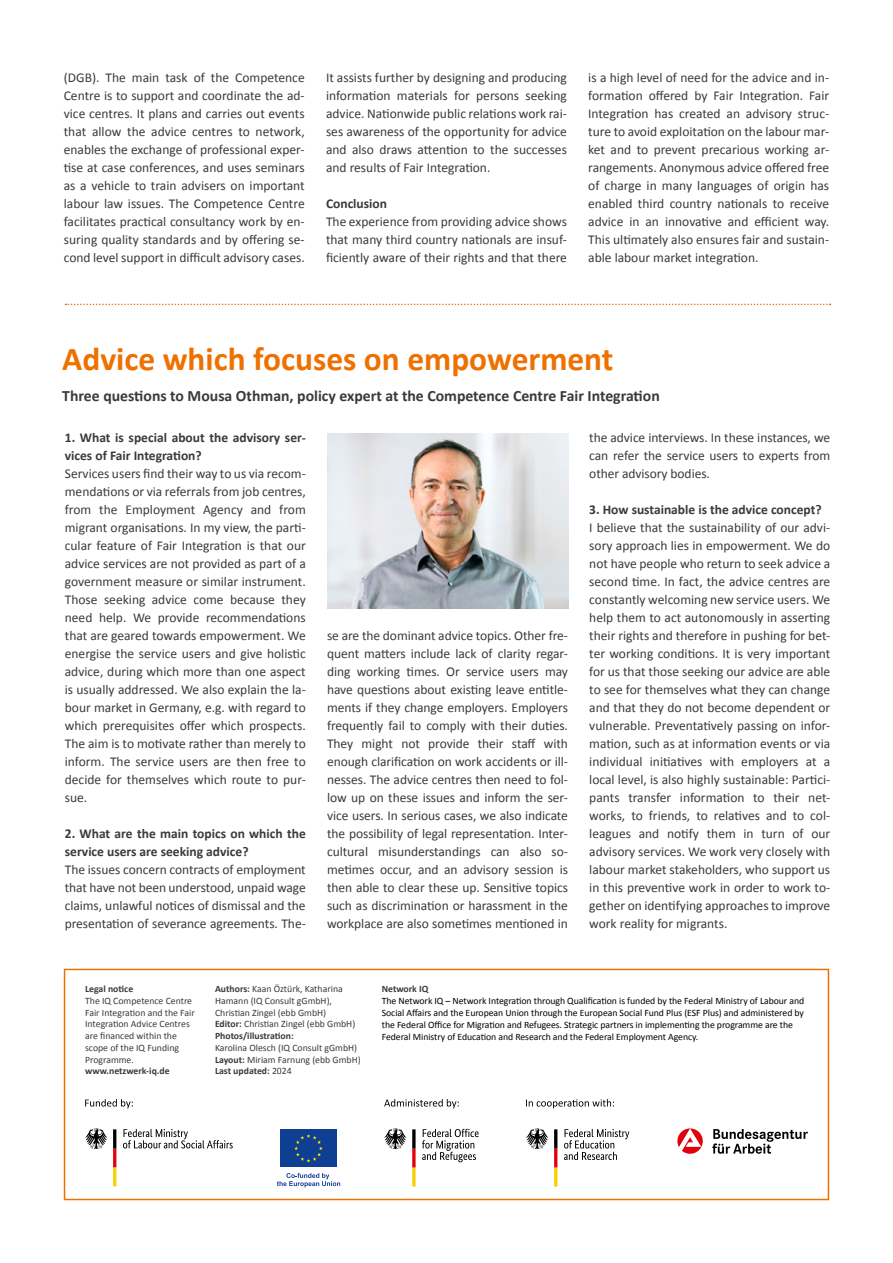
<style>
.page{position:relative;width:893px;height:1263px;background:#fff}
.page>*{position:absolute;margin:0;border:0;box-sizing:border-box;transform-origin:0 0}
.t1{font:700 33.3px "Calibri";color:#ee7100}
.fließtext{font:700 15.75px "Calibri";color:#3a3a39}
.fliesstext{font:13.5px/18px "Calibri";letter-spacing:-.005em;color:#3a3a39;text-align:justify}
.fließtext-2{font:13.5px/18px "Calibri";color:#3a3a39;text-align:justify}
.Interview_frage{font:700 13.5px/18px "Calibri";color:#3a3a39}
.fließtext-3{font:700 13.5px "Calibri";color:#3a3a39}
.Fördersatz{font:9.75px/12px "Calibri";letter-spacing:-.005em;color:#000}
.Fotonachweiß{font:9.75px/11.7px "Calibri";color:#3a3a39}
.Fotonachweiß-2{font:700 9.75px "Calibri";color:#3a3a39}
.s1{font-weight:700}
.s2{font-weight:400}
</style>
<div class="page">
<div style="left:64px;top:969px;width:765px;height:231px;background:#fff;border:2px solid #ee7100"></div>
<img style="left:327px;top:433px;width:241px;height:176px">
<svg style="left:65px;top:304px;width:765px;height:1px"></svg>
<svg style="left:712px;top:1129px;width:96px;height:25px"></svg>
<svg style="left:677px;top:1128px;width:26px;height:26px"></svg>
<svg style="left:422px;top:1129px;width:57px;height:33px"></svg>
<svg style="left:384px;top:1128px;width:22px;height:21px"></svg>
<svg style="left:412px;top:1129px;width:4px;height:57px"></svg>
<svg style="left:384px;top:1099px;width:75px;height:9px"></svg>
<svg style="left:526px;top:1099px;width:88px;height:9px"></svg>
<div style="left:280px;top:1129px;width:57px;height:38px;background:#0f3f93"></div>
<svg style="left:294px;top:1134px;width:29px;height:28px"></svg>
<svg style="left:277px;top:1173px;width:63px;height:14px"></svg>
<svg style="left:85px;top:1099px;width:48px;height:9px"></svg>
<svg style="left:123px;top:1129px;width:110px;height:19px"></svg>
<svg style="left:85px;top:1128px;width:22px;height:21px"></svg>
<svg style="left:113px;top:1129px;width:3px;height:57px"></svg>
<svg style="left:554px;top:1129px;width:3px;height:57px"></svg>
<svg style="left:526px;top:1128px;width:22px;height:21px"></svg>
<svg style="left:564px;top:1129px;width:65px;height:31px"></svg>
<p class="fließtext-2" style="left:64px;top:68px;width:242px">(DGB). The main task of the Competence Centre is to support and coordinate the ad&shy;vice centres. It plans and carries out events that allow the advice centres to network, enables the exchange of professional exper&shy;tise at case conferences, and uses seminars as a vehicle to train advisers on important labour law issues. The Competence Centre facilitates practical consultancy work by en&shy;suring quality standards and by offering se&shy;cond level support in difficult advisory cases.</p>
<p class="fließtext-2" style="left:326px;top:68px;width:242px">It assists further by designing and producing information materials for persons seeking advice. Nationwide public relations work rai&shy;ses awareness of the opportunity for advice and also draws attention to the successes and results of Fair Integration.</p>
<p class="fließtext-3" style="left:326px;top:194px;width:63px">Conclusion</p>
<p class="fließtext-2" style="left:326px;top:212px;width:242px">The experience from providing advice shows that many third country nationals are insuf&shy;ficiently aware of their rights and that there</p>
<p class="fließtext-2" style="left:588px;top:68px;width:242px">is a high level of need for the advice and in&shy;formation offered by Fair Integration. Fair Integration has created an advisory struc&shy;ture to avoid exploitation on the labour mar&shy;ket and to prevent precarious working ar&shy;rangements. Anonymous advice offered free of charge in many languages of origin has enabled third country nationals to receive advice in an innovative and efficient way.<br>This ultimately also ensures fair and sustain&shy;able labour market integration.</p>
<p class="t1" style="left:62px;top:336px;width:553px">Advice which focuses on empowerment</p>
<p class="fließtext" style="left:62px;top:385px;width:599px">Three questions to Mousa Othman, policy expert at the Competence Centre Fair Integration</p>
<p class="Interview_frage" style="left:65px;top:428px;width:242px">1. What is special about the advisory ser&shy;vices of Fair Integration?</p>
<p class="fliesstext" style="left:65px;top:464px;width:242px">Services users find their way to us via recom&shy;mendations or via referrals from job centres, from the Employment Agency and from migrant organisations. In my view, the parti&shy;cular feature of Fair Integration is that our advice services are not provided as part of a government measure or similar instrument.<br>Those seeking advice come because they need help. We provide recommendations that are geared towards empowerment. We energise the service users and give holistic advice, during which more than one aspect is usually addressed. We also explain the la&shy;bour market in Germany, e.g. with regard to which prerequisites offer which prospects.<br>The aim is to motivate rather than merely to inform. The service users are then free to decide for themselves which route to pur&shy;sue.</p>
<p class="Interview_frage" style="left:65px;top:824px;width:242px">2. What are the main topics on which the service users are seeking advice?</p>
<p class="fliesstext" style="left:65px;top:860px;width:242px">The issues concern contracts of employment that have not been understood, unpaid wage claims, unlawful notices of dismissal and the presentation of severance agreements. The-</p>
<p class="fliesstext" style="left:589px;top:428px;width:242px">the advice interviews. In these instances, we can refer the service users to experts from other advisory bodies.</p>
<p class="Interview_frage" style="left:589px;top:500px;width:234px">3. How sustainable is the advice concept?</p>
<p class="fliesstext" style="left:589px;top:518px;width:242px">I believe that the sustainability of our advi&shy;sory approach lies in empowerment. We do not have people who return to seek advice a second time. In fact, the advice centres are constantly welcoming new service users. We help them to act autonomously in asserting their rights and therefore in pushing for bet&shy;ter working conditions. It is very important for us that those seeking our advice are able to see for themselves what they can change and that they do not become dependent or vulnerable. Preventatively passing on infor&shy;mation, such as at information events or via individual initiatives with employers at a local level, is also highly sustainable: Partici&shy;pants transfer information to their net&shy;works, to friends, to relatives and to col&shy;leagues and notify them in turn of our advisory services. We work very closely with labour market stakeholders, who support us in this preventive work in order to work to&shy;gether on identifying approaches to improve work reality for migrants.</p>
<p class="fliesstext" style="left:327px;top:626px;width:242px">se are the dominant advice topics. Other fre&shy;quent matters include lack of clarity regar&shy;ding working times. Or service users may have questions about existing leave entitle&shy;ments if they change employers. Employers frequently fail to comply with their duties.<br>They might not provide their staff with enough clarification on work accidents or ill&shy;nesses. The advice centres then need to fol&shy;low up on these issues and inform the ser&shy;vice users. In serious cases, we also indicate the possibility of legal representation. Inter&shy;cultural misunderstandings can also so&shy;metimes occur, and an advisory session is then able to clear these up. Sensitive topics such as discrimination or harassment in the workplace are also sometimes mentioned in</p>
<p class="Fotonachweiß-2" style="left:85px;top:982px;width:50px">Legal notice</p>
<p class="Fotonachweiß" style="left:85px;top:994px;width:111px">The IQ Competence Centre<br>Fair Integration and the Fair<br>Integration Advice Centres are financed within the scope of the IQ Funding<br>Programme.</p>
<p class="Fotonachweiß-2" style="left:85px;top:1064px;width:86px">www.netzwerk-iq.de</p>
<p class="Fotonachweiß" style="left:215px;top:983px;width:129px"><span class="s1">Authors:</span> Kaan Öztürk, Katharina<br>Hamann (IQ Consult gGmbH),<br>Christian Zingel (ebb GmbH)</p>
<p class="Fotonachweiß" style="left:215px;top:1018px;width:142px"><span class="s1">Editor:</span> Christian Zingel (ebb GmbH)</p>
<p class="Fotonachweiß" style="left:215px;top:1029px;width:144px"><span class="s1">Photos/illustration:<br></span>Karolina Olesch (IQ Consult gGmbH)</p>
<p class="Fotonachweiß" style="left:215px;top:1053px;width:147px"><span class="s1">Layout:</span> Miriam Farnung (ebb GmbH)</p>
<p class="Fotonachweiß-2" style="left:215px;top:1064px;width:78px">Last updated: <span class="s2">2024</span></p>
<p class="Fotonachweiß-2" style="left:382px;top:982px;width:48px">Network IQ</p>
<p class="Fördersatz" style="left:382px;top:995px;width:424px">The Network IQ – Network Integration through Qualification is funded by the Federal Ministry of Labour and Social Affairs and the European Union through the European Social Fund Plus (ESF Plus) and administered by the Federal Office for Migration and Refugees. Strategic partners in implementing the programme are the Federal Ministry of Education and Research and the Federal Employment Agency.</p>
</div>
